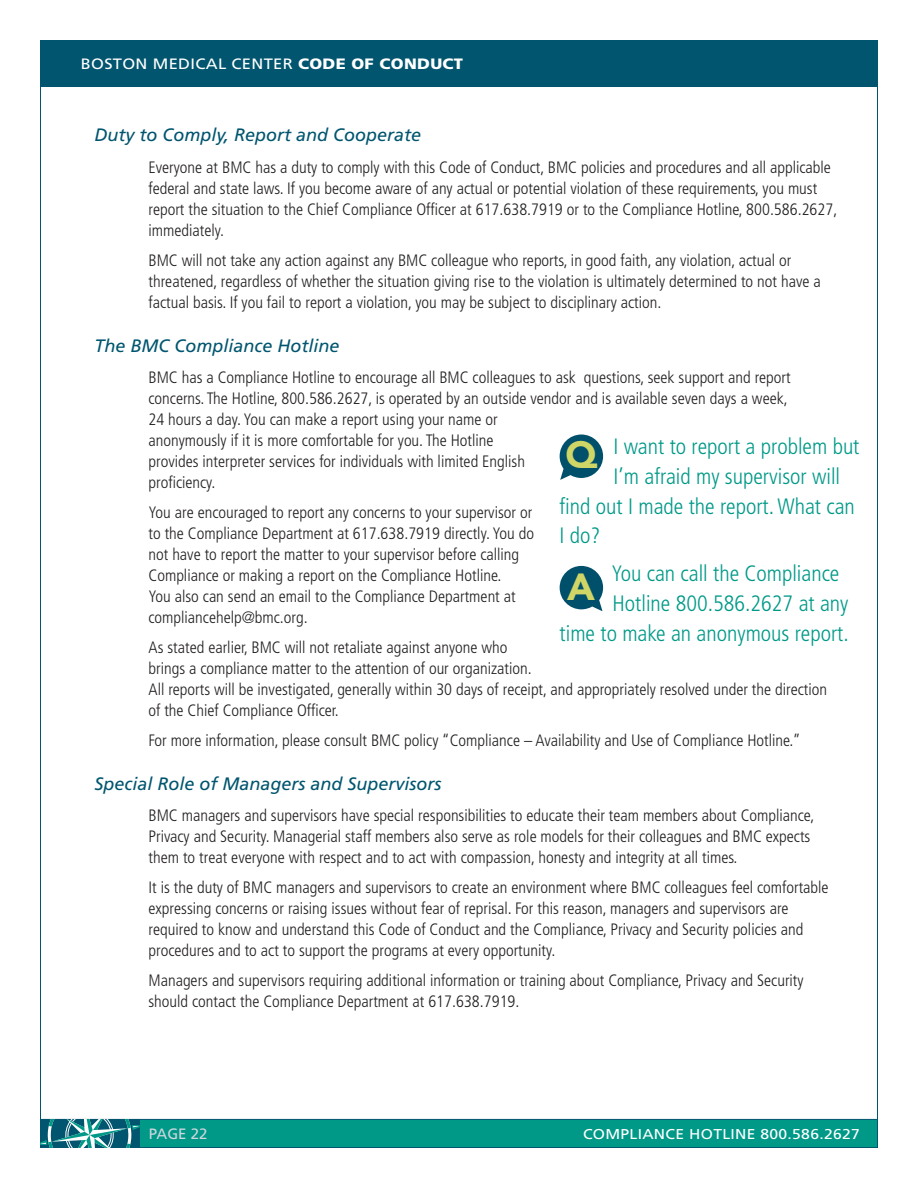
<style>
.page{position:relative;width:918px;height:1188px;background:#fff}
.page>*{position:absolute;margin:0;border:0;box-sizing:border-box;transform-origin:0 0}
.t1{font:900 37.5px "Avenir";color:#d0d666}
.t2{font:300 condensed 22.35px "Frutiger";color:#098}
.t3{font:italic 18px "Frutiger";color:#01556f}
.t4{font:300 condensed 16.5px/21px "Frutiger";color:#231f20}
.t5{font:15px "Frutiger";letter-spacing:.02em;color:#fff;scale:1.1 1}
.t6{font:15px "Frutiger";color:#cfd6dd}
.t7{font:14.25px "Frutiger";letter-spacing:.02em;color:#fff;scale:1.1 1}
.s1{font-weight:900}
.s2{font-family:"Avenir";font-weight:900;font-stretch:normal;font-size:37.5px;color:#d0d666}
</style>
<div class="page">
<div style="left:40px;top:40px;width:838px;height:46px;background:#01556f"></div>
<div style="left:40px;top:1119px;width:838px;height:29px;background:#098;border:1px solid #01556f"></div>
<svg style="left:41px;top:1120px;width:99px;height:27px;background:#3a8793"></svg>
<svg style="left:560px;top:435px;width:43px;height:45px"></svg>
<svg style="left:560px;top:566px;width:43px;height:45px"></svg>
<p class="t5" style="left:81px;top:55px;width:349px">BOSTON MEDICAL CENTER <span class="s1">CODE OF CONDUCT</span></p>
<p class="t3" style="left:94px;top:125px;width:328px">Duty to Comply, Report and Cooperate</p>
<p class="t4" style="left:148px;top:157px;width:690px">Everyone at BMC has a duty to comply with this Code of Conduct, BMC policies and procedures and all applicable federal and state laws. If you become aware of any actual or potential violation of these requirements, you must report the situation to the Chief Compliance Officer at 617.638.7919 or to the Compliance Hotline, 800.586.2627, immediately.</p>
<p class="t4" style="left:148px;top:250px;width:674px">BMC will not take any action against any BMC colleague who reports, in good faith, any violation, actual or threatened, regardless of whether the situation giving rise to the violation is ultimately determined to not have a factual basis. If you fail to report a violation, you may be subject to disciplinary action.</p>
<p class="t3" style="left:94px;top:335px;width:247px">The BMC Compliance Hotline</p>
<p class="t4" style="left:148px;top:367px;width:644px">BMC has a Compliance Hotline to encourage all BMC colleagues to ask questions, seek support and report concerns. The Hotline, 800.586.2627, is operated by an outside vendor and is available seven days a week, 24 hours a day. You can make a report using your name or<br>anonymously if it is more comfortable for you. The Hotline<br>provides interpreter services for individuals with limited English<br>proficiency.</p>
<p class="t4" style="left:148px;top:502px;width:387px">You are encouraged to report any concerns to your supervisor or to the Compliance Department at 617.638.7919 directly. You do not have to report the matter to your supervisor before calling Compliance or making a report on the Compliance Hotline.<br>You also can send an email to the Compliance Department at compliancehelp@bmc.org.</p>
<p class="t4" style="left:148px;top:637px;width:680px">As stated earlier, BMC will not retaliate against anyone who<br>brings a compliance matter to the attention of our organization.<br>All reports will be investigated, generally within 30 days of receipt, and appropriately resolved under the direction of the Chief Compliance Officer.</p>
<p class="t4" style="left:148px;top:730px;width:654px">For more information, please consult BMC policy “Compliance – Availability and Use of Compliance Hotline.”</p>
<p class="t3" style="left:94px;top:773px;width:349px">Special Role of Managers and Supervisors</p>
<p class="t4" style="left:148px;top:805px;width:667px">BMC managers and supervisors have special responsibilities to educate their team members about Compliance,<br>Privacy and Security. Managerial staff members also serve as role models for their colleagues and BMC expects them to treat everyone with respect and to act with compassion, honesty and integrity at all times.</p>
<p class="t4" style="left:148px;top:877px;width:682px">It is the duty of BMC managers and supervisors to create an environment where BMC colleagues feel comfortable expressing concerns or raising issues without fear of reprisal. For this reason, managers and supervisors are required to know and understand this Code of Conduct and the Compliance, Privacy and Security policies and procedures and to act to support the programs at every opportunity.</p>
<p class="t4" style="left:148px;top:970px;width:657px">Managers and supervisors requiring additional information or training about Compliance, Privacy and Security should contact the Compliance Department at 617.638.7919.</p>
<h2 class="t2" style="left:565px;top:434px;width:296px"><span class="s2">Q</span> I want to report a problem but</h2>
<h2 class="t2" style="left:614px;top:464px;width:228px">I’m afraid my supervisor will</h2>
<h2 class="t2" style="left:560px;top:493px;width:297px">find out I made the report. What can</h2>
<h2 class="t2" style="left:560px;top:523px;width:42px">I do?</h2>
<h1 class="t1" style="left:567px;top:564px;width:29px">A</h1>
<h2 class="t2" style="left:611px;top:561px;width:230px">You can call the Compliance</h2>
<h2 class="t2" style="left:613px;top:591px;width:237px">Hotline 800.586.2627 at any</h2>
<h2 class="t2" style="left:560px;top:620px;width:291px">time to make an anonymous report.</h2>
<p class="t6" style="left:149px;top:1125px;width:60px">PAGE 22</p>
<p class="t7" style="left:583px;top:1126px;width:253px">COMPLIANCE HOTLINE 800.586.2627</p>
</div>
